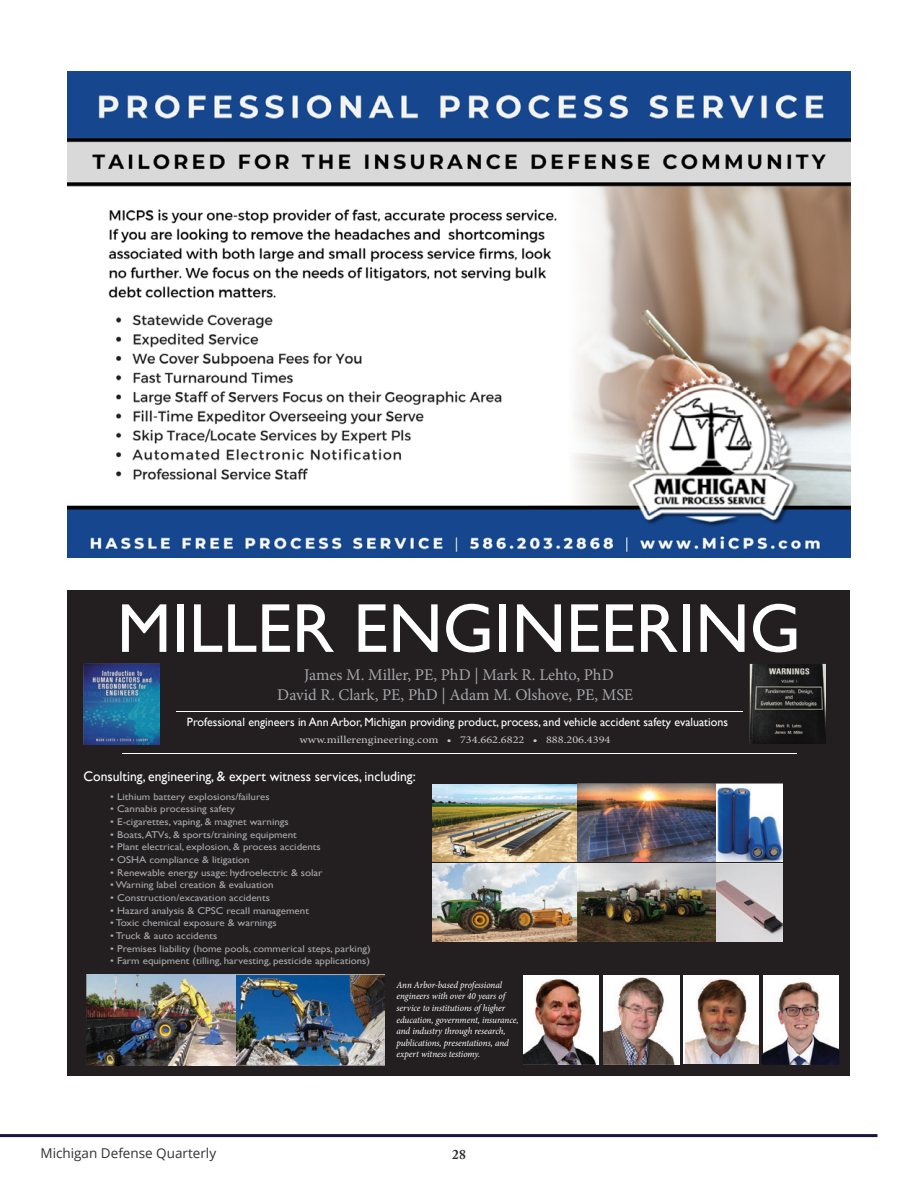
<style>
.page{position:relative;width:918px;height:1188px;background:#fff}
.page>*{position:absolute;margin:0;border:0;box-sizing:border-box;transform-origin:0 0}
.t1{font:69.6px "Gill Sans";color:#fff}
.t2{font:16.35px/19.6px "Minion Pro";letter-spacing:-.005em;color:#a5a6aa;text-align:center}
.t3{font:13.95px "Gill Sans";color:#fff}
.t4{font:13.5px "Open Sans";color:#333132}
.t5{font:700 13.5px "Adobe Caslon Pro";color:#333132}
.t6{font:12px "Gill Sans";color:#fff}
.t7{font:10.5px "Minion Pro";color:#cbcbcb;scale:1.17 1}
.t8{font:9.75px "Gill Sans";color:#a8a9ad;scale:1.11 1}
.t9{font:italic 9.6px/11.6px "Minion Pro";letter-spacing:-.01em;color:#fff;scale:.95 1}
</style>
<div class="page">
<hr style="left:0;top:1134px;width:878px;height:3px;background:#181545">
<div style="left:68px;top:590px;width:782px;height:486px;background:#231f20"></div>
<img style="left:432px;top:784px;width:144px;height:157px">
<img style="left:578px;top:784px;width:137px;height:78px">
<img style="left:717px;top:784px;width:65px;height:157px">
<img style="left:578px;top:864px;width:137px;height:77px">
<img style="left:87px;top:975px;width:297px;height:90px">
<svg style="left:749px;top:663px;width:76px;height:79px"></svg>
<img style="left:750px;top:664px;width:76px;height:80px">
<img style="left:83px;top:663px;width:77px;height:81px">
<hr style="left:176px;top:712px;width:566px;height:1px;background:#fff">
<hr style="left:122px;top:753px;width:674px;height:1px;background:#fff">
<img style="left:524px;top:975px;width:75px;height:89px">
<img style="left:604px;top:975px;width:75px;height:89px">
<div style="left:684px;top:975px;width:75px;height:89px;background:#fff"></div>
<div style="left:763px;top:975px;width:76px;height:89px;background:#fff"></div>
<img style="left:778px;top:982px;width:42px;height:39px">
<img style="left:762px;top:1021px;width:77px;height:43px">
<img style="left:685px;top:978px;width:74px;height:86px">
<img style="left:68px;top:72px;width:782px;height:486px">
<p class="t1" style="left:117px;top:587px;width:686px">MILLER ENGINEERING</p>
<p class="t2" style="left:277px;top:665px;width:357px">James M. Miller, PE, PhD | Mark R. Lehto, PhD<br>David R. Clark, PE, PhD | Adam M. Olshove, PE, MSE</p>
<p class="t6" style="left:187px;top:715px;width:543px">Professional engineers in Ann Arbor, Michigan providing product, process, and vehicle accident safety evaluations</p>
<p class="t7" style="left:299px;top:732px;width:267px">www.millerengineering.com • 734.662.6822 • 888.206.4394</p>
<p class="t3" style="left:84px;top:769px;width:334px">Consulting, engineering, &amp; expert witness services, including:</p>
<p class="t8" style="left:110px;top:791px;width:145px">• Lithium battery explosions/failures</p>
<p class="t8" style="left:110px;top:803px;width:114px">• Cannabis processing safety</p>
<p class="t8" style="left:110px;top:816px;width:162px">• E-cigarettes, vaping, &amp; magnet warnings</p>
<p class="t8" style="left:110px;top:829px;width:170px">• Boats, ATVs, &amp; sports/training equipment</p>
<p class="t8" style="left:110px;top:841px;width:191px">• Plant electrical, explosion, &amp; process accidents</p>
<p class="t8" style="left:110px;top:854px;width:127px">• OSHA compliance &amp; litigation</p>
<p class="t8" style="left:110px;top:867px;width:193px">• Renewable energy usage: hydroelectric &amp; solar</p>
<p class="t8" style="left:110px;top:879px;width:149px">• Warning label creation &amp; evaluation</p>
<p class="t8" style="left:110px;top:892px;width:145px">• Construction/excavation accidents</p>
<p class="t8" style="left:110px;top:905px;width:180px">• Hazard analysis &amp; CPSC recall management</p>
<p class="t8" style="left:110px;top:917px;width:151px">• Toxic chemical exposure &amp; warnings</p>
<p class="t8" style="left:110px;top:930px;width:98px">• Truck &amp; auto accidents</p>
<p class="t8" style="left:110px;top:943px;width:236px">• Premises liability (home pools, commerical steps, parking)</p>
<p class="t8" style="left:110px;top:955px;width:235px">• Farm equipment (tilling, harvesting, pesticide applications)</p>
<p class="t9" style="left:397px;top:979px;width:130px">Ann Arbor-based professional engineers with over 40 years of service to institutions of higher education, government, insurance, and industry through research, publications, presentations, and expert witness testiomy.</p>
<h3 class="t4" style="left:40px;top:1144px;width:177px">Michigan Defense Quarterly</h3>
<h3 class="t5" style="left:452px;top:1146px;width:15px">28</h3>
</div>
